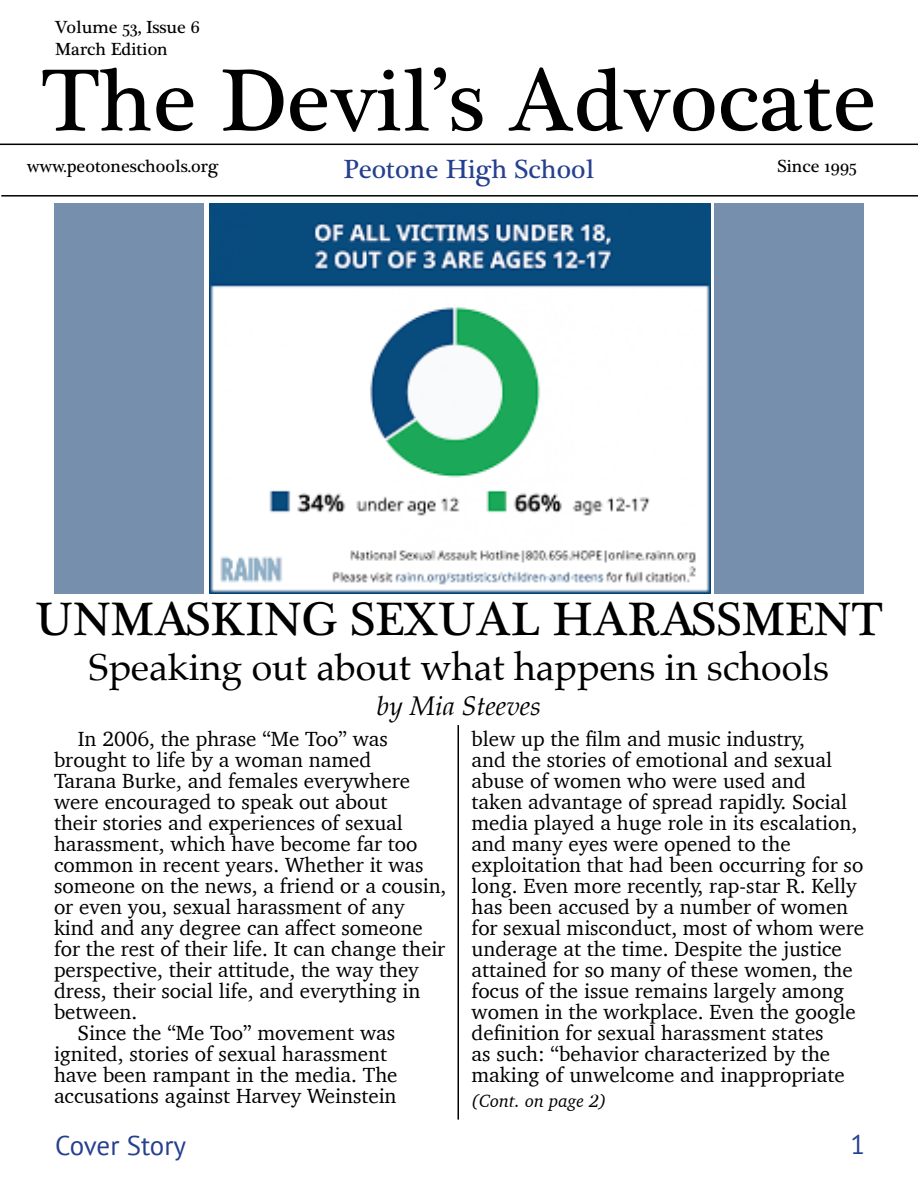
<style>
.page{position:relative;width:918px;height:1188px;background:#fff}
.page>*{position:absolute;margin:0;border:0;box-sizing:border-box;transform-origin:0 0}
.t1{font:90px "Plantagenet Cherokee";color:#000}
.t2{font:48px "Plantagenet Cherokee";color:#000}
.t3{font:37.5px "Palatino";color:#000}
.t4{font:27px "Plantagenet Cherokee";color:#25408f}
.t5{font:italic 27px "Palatino";color:#000}
.t6{font:27px "PT Sans";letter-spacing:-.005em;color:#25408f}
.t7{font:21px/21px "Charter";color:#000}
.t8{font:18px/21.6px "Plantagenet Cherokee";color:#000}
.t9{font:italic 18px "Charter";color:#000}
</style>
<div class="page">
<hr style="left:0;top:144px;width:918px;height:1px;background:#000">
<hr style="left:1px;top:195px;width:917px;height:2px;background:#000">
<hr style="left:458px;top:725px;width:1px;height:395px;background:#000">
<img style="left:209px;top:203px;width:501px;height:391px">
<div style="left:54px;top:203px;width:149px;height:391px;background:#768fad"></div>
<div style="left:714px;top:203px;width:150px;height:391px;background:#768fad"></div>
<p class="t8" style="left:55px;top:17px;width:146px">Volume 53, Issue 6<br>March Edition</p>
<h1 class="t1" style="left:41px;top:48px;width:837px">The Devil’s Advocate</h1>
<p class="t8" style="left:27px;top:156px;width:193px">www.peotoneschools.org</p>
<p class="t4" style="left:343px;top:153px;width:252px">Peotone High School</p>
<p class="t8" style="left:778px;top:156px;width:81px">Since 1995</p>
<h2 class="t2" style="left:35px;top:591px;width:849px">UNMASKING SEXUAL HARASSMENT</h2>
<h3 class="t3" style="left:89px;top:636px;width:742px">Speaking out about what happens in schools</h3>
<p class="t5" style="left:377px;top:683px;width:165px">by Mia Steeves</p>
<p class="t7" style="left:78px;top:728px;width:312px">In 2006, the phrase “Me Too” was</p>
<p class="t7" style="left:54px;top:749px;width:319px">brought to life by a woman named</p>
<p class="t7" style="left:54px;top:770px;width:358px">Tarana Burke, and females everywhere</p>
<p class="t7" style="left:54px;top:791px;width:335px">were encouraged to speak out about</p>
<p class="t7" style="left:54px;top:812px;width:350px">their stories and experiences of sexual</p>
<p class="t7" style="left:54px;top:833px;width:365px">harassment, which have become far too</p>
<p class="t7" style="left:54px;top:854px;width:371px">common in recent years. Whether it was</p>
<p class="t7" style="left:54px;top:875px;width:394px">someone on the news, a friend or a cousin,</p>
<p class="t7" style="left:54px;top:896px;width:352px">or even you, sexual harassment of any</p>
<p class="t7" style="left:54px;top:917px;width:370px">kind and any degree can affect someone</p>
<p class="t7" style="left:54px;top:938px;width:393px">for the rest of their life. It can change their</p>
<p class="t7" style="left:54px;top:959px;width:366px">perspective, their attitude, the way they</p>
<p class="t7" style="left:54px;top:980px;width:368px">dress, their social life, and everything in</p>
<p class="t7" style="left:54px;top:1001px;width:85px">between.</p>
<p class="t7" style="left:77px;top:1022px;width:319px">Since the “Me Too” movement was</p>
<p class="t7" style="left:54px;top:1043px;width:335px">ignited, stories of sexual harassment</p>
<p class="t7" style="left:54px;top:1064px;width:345px">have been rampant in the media. The</p>
<p class="t7" style="left:54px;top:1085px;width:344px">accusations against Harvey Weinstein</p>
<p class="t7" style="left:472px;top:728px;width:394px">blew up the film and music industry,<br>and the stories of emotional and sexual abuse of women who were used and<br>taken advantage of spread rapidly. Social media played a huge role in its escalation, and many eyes were opened to the exploitation that had been occurring for so long. Even more recently, rap-star R. Kelly has been accused by a number of women for sexual misconduct, most of whom were underage at the time. Despite the justice attained for so many of these women, the focus of the issue remains largely among women in the workplace. Even the google definition for sexual harassment states<br>as such: “behavior characterized by the making of unwelcome and inappropriate</p>
<p class="t9" style="left:472px;top:1085px;width:137px">(Cont. on page 2)</p>
<p class="t6" style="left:55px;top:1128px;width:132px">Cover Story</p>
<p class="t6" style="left:851px;top:1127px;width:16px">1</p>
</div>
